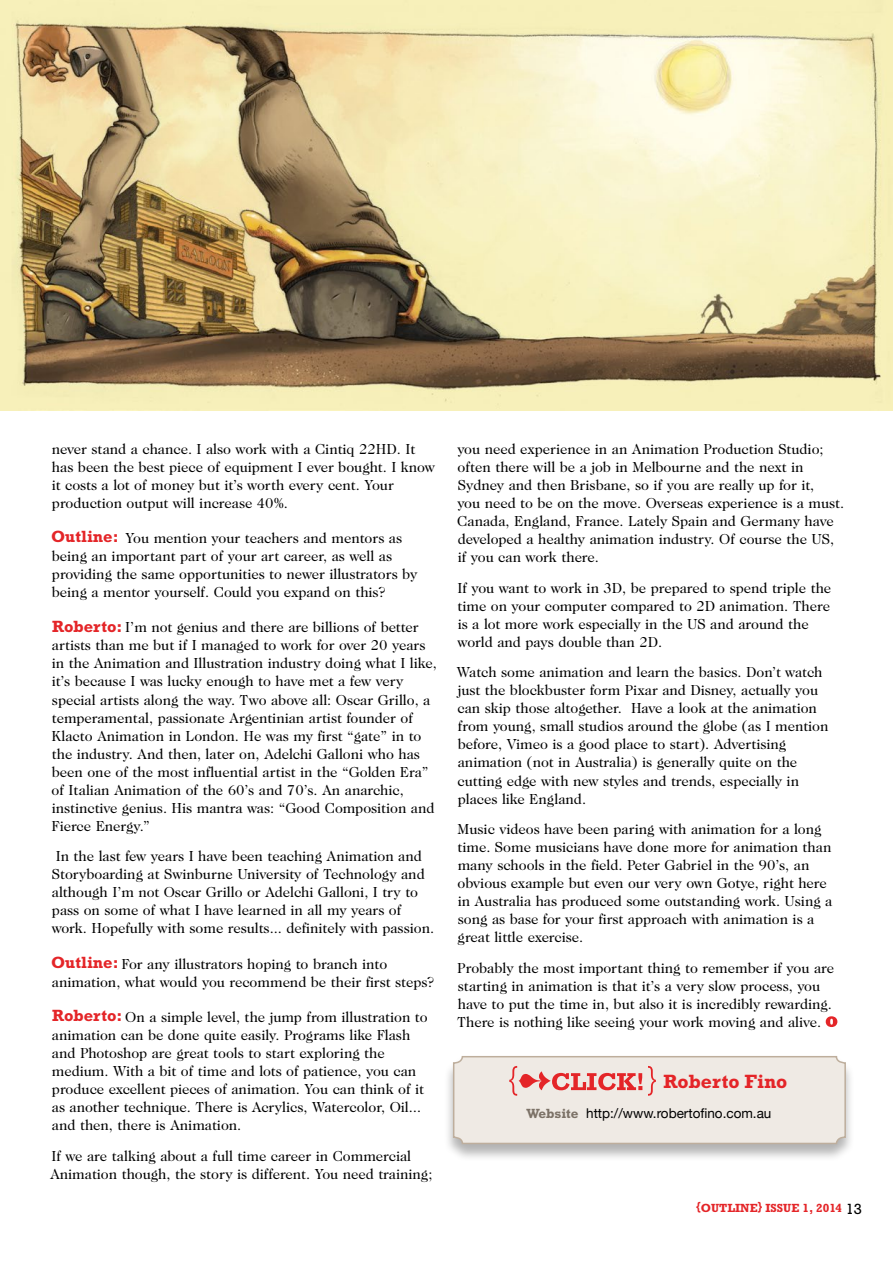
<style>
.page{position:relative;width:893px;height:1263px;background:#fff}
.page>*{position:absolute;margin:0;border:0;box-sizing:border-box;transform-origin:0 0}
.t1{font:700 19.5px "Rockwell";color:#e42528}
.t2{font:15px/18px "Caslon";color:#000}
.t3{font:15px "Rockwell";color:#000}
.t4{font:13.5px "Helvetica Neue";color:#000}
.t5{font:700 12px "Rockwell";color:#e42528}
.s1{font-family:"Rockwell";font-weight:700;font-size:16.5px;color:#e42528}
.s2{font-family:"Rockwell";font-weight:700;color:#7c7267}
</style>
<div class="page">
<div style="left:444px;top:1055px;width:411px;height:107px;background:#000;opacity:.3"></div>
<svg style="left:452px;top:1055px;width:395px;height:90px;background:#ece0da"></svg>
<svg style="left:826px;top:1016px;width:11px;height:11px"></svg>
<img style="left:0;top:0;width:893px;height:411px">
<p class="t2" style="left:52px;top:440px;width:385px">never stand a chance. I also work with a Cintiq 22HD. It has been the best piece of equipment I ever bought. I know it costs a lot of money but it’s worth every cent. Your production output will increase 40%.</p>
<p class="t2" style="left:51px;top:530px;width:368px"><span class="s1">Outline:</span> You mention your teachers and mentors as being an important part of your art career, as well as providing the same opportunities to newer illustrators by being a mentor yourself. Could you expand on this?</p>
<p class="t2" style="left:51px;top:619px;width:387px"><span class="s1">Roberto:</span> I’m not genius and there are billions of better artists than me but if I managed to work for over 20 years in the Animation and Illustration industry doing what I like, it’s because I was lucky enough to have met a few very special artists along the way. Two above all: Oscar Grillo, a temperamental, passionate Argentinian artist founder of Klacto Animation in London. He was my first “gate” in to the industry. And then, later on, Adelchi Galloni who has been one of the most influential artist in the “Golden Era” of Italian Animation of the 60’s and 70’s. An anarchic, instinctive genius. His mantra was: “Good Composition and Fierce Energy.”</p>
<p class="t2" style="left:52px;top:848px;width:384px">In the last few years I have been teaching Animation and Storyboarding at Swinburne University of Technology and although I’m not Oscar Grillo or Adelchi Galloni, I try to pass on some of what I have learned in all my years of work. Hopefully with some results... definitely with passion.</p>
<p class="t2" style="left:51px;top:955px;width:384px"><span class="s1">Outline:</span> For any illustrators hoping to branch into animation, what would you recommend be their first steps?</p>
<p class="t2" style="left:52px;top:1008px;width:377px"><span class="s1">Roberto:</span> On a simple level, the jump from illustration to animation can be done quite easily. Programs like Flash and Photoshop are great tools to start exploring the medium. With a bit of time and lots of patience, you can produce excellent pieces of animation. You can think of it as another technique. There is Acrylics, Watercolor, Oil… and then, there is Animation.</p>
<p class="t2" style="left:50px;top:1147px;width:384px">If we are talking about a full time career in Commercial<br>Animation though, the story is different. You need training;</p>
<p class="t2" style="left:457px;top:440px;width:388px">you need experience in an Animation Production Studio; often there will be a job in Melbourne and the next in Sydney and then Brisbane, so if you are really up for it,<br>you need to be on the move. Overseas experience is a must.<br>Canada, England, France. Lately Spain and Germany have developed a healthy animation industry. Of course the US, if you can work there.</p>
<p class="t2" style="left:457px;top:579px;width:375px">If you want to work in 3D, be prepared to spend triple the time on your computer compared to 2D animation. There is a lot more work especially in the US and around the world and pays double than 2D.</p>
<p class="t2" style="left:457px;top:664px;width:373px">Watch some animation and learn the basics. Don’t watch just the blockbuster form Pixar and Disney, actually you can skip those altogether. Have a look at the animation from young, small studios around the globe (as I mention before, Vimeo is a good place to start). Advertising animation (not in Australia) is generally quite on the cutting edge with new styles and trends, especially in places like England.</p>
<p class="t2" style="left:457px;top:821px;width:376px">Music videos have been paring with animation for a long time. Some musicians have done more for animation than many schools in the field. Peter Gabriel in the 90’s, an obvious example but even our very own Gotye, right here in Australia has produced some outstanding work. Using a song as base for your first approach with animation is a great little exercise.</p>
<p class="t2" style="left:457px;top:959px;width:378px">Probably the most important thing to remember if you are starting in animation is that it’s a very slow process, you have to put the time in, but also it is incredibly rewarding.<br>There is nothing like seeing your work moving and alive.</p>
<h1 class="t1" style="left:663px;top:1070px;width:125px">Roberto Fino</h1>
<p class="t4" style="left:526px;top:1103px;width:246px"><span class="s2">Website</span> http://www.robertofino.com.au</p>
<p class="t5" style="left:696px;top:1201px;width:147px">{OUTLINE} ISSUE 1, 2014</p>
<p class="t3" style="left:846px;top:1200px;width:18px">13</p>
</div>
